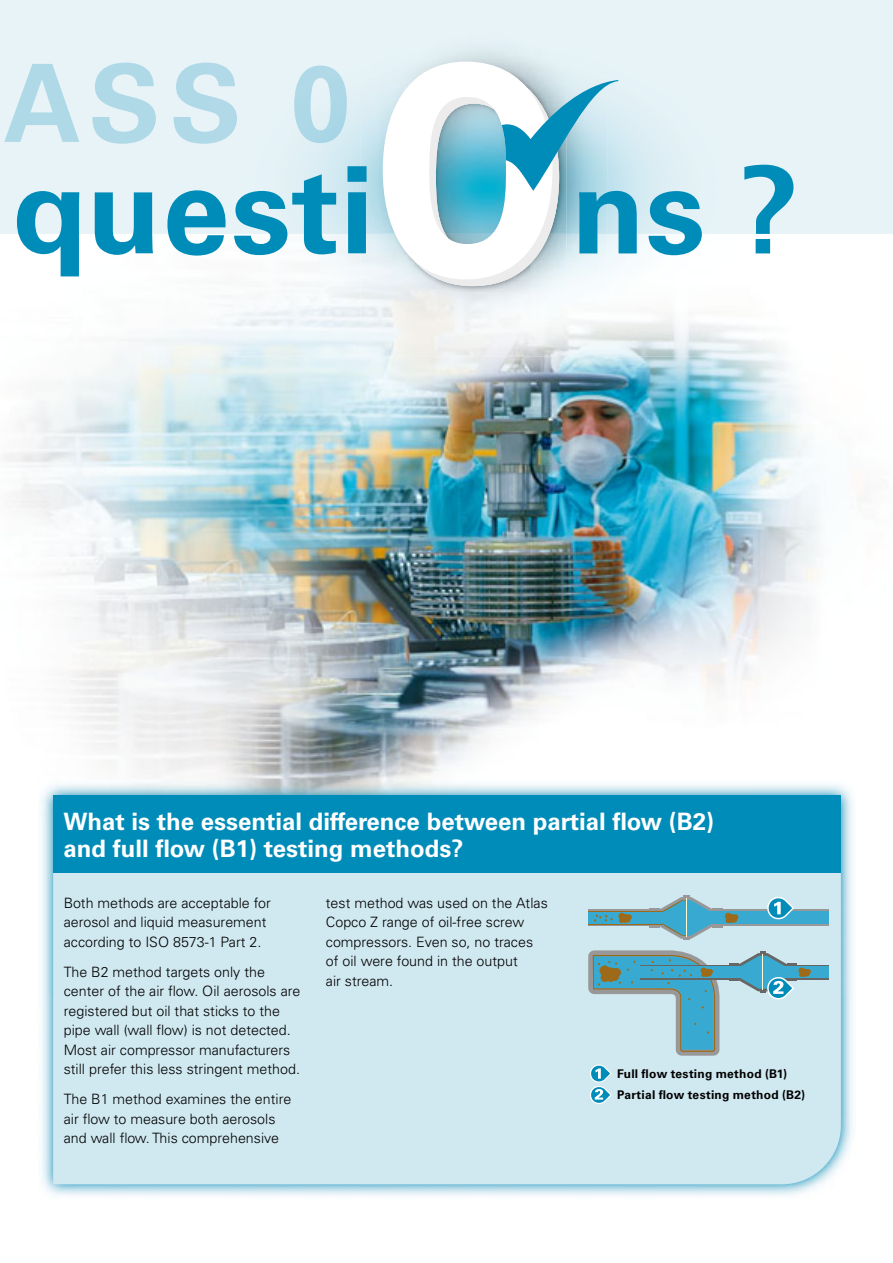
<style>
.page{position:relative;width:893px;height:1263px;background:#fff}
.page>*{position:absolute;margin:0;border:0;box-sizing:border-box;transform-origin:0 0}
.t1{font:700 120.6px "Univers LT Std";letter-spacing:.01em;color:#008cb8}
.t2{font:700 107.85px "Univers LT Std";color:#b0d9e7}
.t3{font:700 24px/27px "Univers LT Std";color:#fff}
.t4{font:300 14.25px/19.5px "Univers LT Std";color:#000}
.t5{font:700 12px/21px "Univers LT Std";letter-spacing:.02em;color:#000}
</style>
<div class="page">
<div style="left:0;top:0;width:893px;height:235px;background:#e7f3f7"></div>
<img style="left:0;top:234px;width:893px;height:547px">
<img style="left:42px;top:781px;width:811px;height:415px">
<div style="left:53px;top:872px;width:788px;height:312px;background:#d0e8f0"></div>
<div style="left:53px;top:795px;width:788px;height:77px;background:#008cb8"></div>
<div style="left:588px;top:910px;width:241px;height:16px;background:#999899"></div>
<div style="left:588px;top:911px;width:241px;height:13px;background:#38aad1"></div>
<div style="left:649px;top:908px;width:10px;height:19px;background:#999899"></div>
<div style="left:683px;top:895px;width:6px;height:45px;background:#999899"></div>
<div style="left:642px;top:911px;width:87px;height:13px;background:#38aad1"></div>
<hr style="left:588px;top:911px;width:74px;height:1px;background:#9c6a18">
<hr style="left:588px;top:924px;width:74px;height:1px;background:#9c6a18">
<svg style="left:594px;top:913px;width:38px;height:10px"></svg>
<svg style="left:650px;top:897px;width:88px;height:42px"></svg>
<svg style="left:765px;top:894px;width:30px;height:26px"></svg>
<div style="left:640px;top:966px;width:189px;height:12px;background:#38aad1"></div>
<svg style="left:588px;top:950px;width:223px;height:106px;background:#9bc6d3"></svg>
<svg style="left:588px;top:1062px;width:24px;height:43px"></svg>
<img style="left:210px;top:109px;width:184px;height:247px">
<img style="left:579px;top:113px;width:110px;height:243px">
<img style="left:689px;top:234px;width:74px;height:122px">
<img style="left:394px;top:322px;width:185px;height:34px">
<img style="left:210px;top:62px;width:137px;height:82px">
<img style="left:361px;top:78px;width:35px;height:244px">
<img style="left:537px;top:286px;width:70px;height:36px">
<img style="left:396px;top:294px;width:141px;height:28px">
<img style="left:382px;top:234px;width:37px;height:60px">
<img style="left:530px;top:286px;width:37px;height:8px">
<img style="left:419px;top:286px;width:111px;height:8px">
<svg style="left:383px;top:62px;width:236px;height:224px"></svg>
<h2 class="t2" style="left:4px;top:61px;width:239px">ASS</h2>
<h1 class="t1" style="left:13px;top:163px;width:363px">questi</h1>
<h1 class="t1" style="left:571px;top:163px;width:229px">ns ?</h1>
<h3 class="t3" style="left:63px;top:809px;width:652px">What is the essential difference between partial flow (B2) and full flow (B1) testing methods?</h3>
<p class="t4" style="left:64px;top:894px;width:209px">Both methods are acceptable for aerosol and liquid measurement according to ISO 8573-1 Part 2.</p>
<p class="t4" style="left:64px;top:963px;width:238px">The B2 method targets only the center of the air flow. Oil aerosols are registered but oil that sticks to the pipe wall (wall flow) is not detected.<br>Most air compressor manufacturers still prefer this less stringent method.</p>
<p class="t4" style="left:64px;top:1090px;width:229px">The B1 method examines the entire air flow to measure both aerosols and wall flow. This comprehensive</p>
<p class="t4" style="left:326px;top:894px;width:223px">test method was used on the Atlas<br>Copco Z range of oil-free screw compressors. Even so, no traces of oil were found in the output<br>air stream.</p>
<p class="t5" style="left:617px;top:1064px;width:190px">Full flow testing method (B1)<br>Partial flow testing method (B2)</p>
</div>
